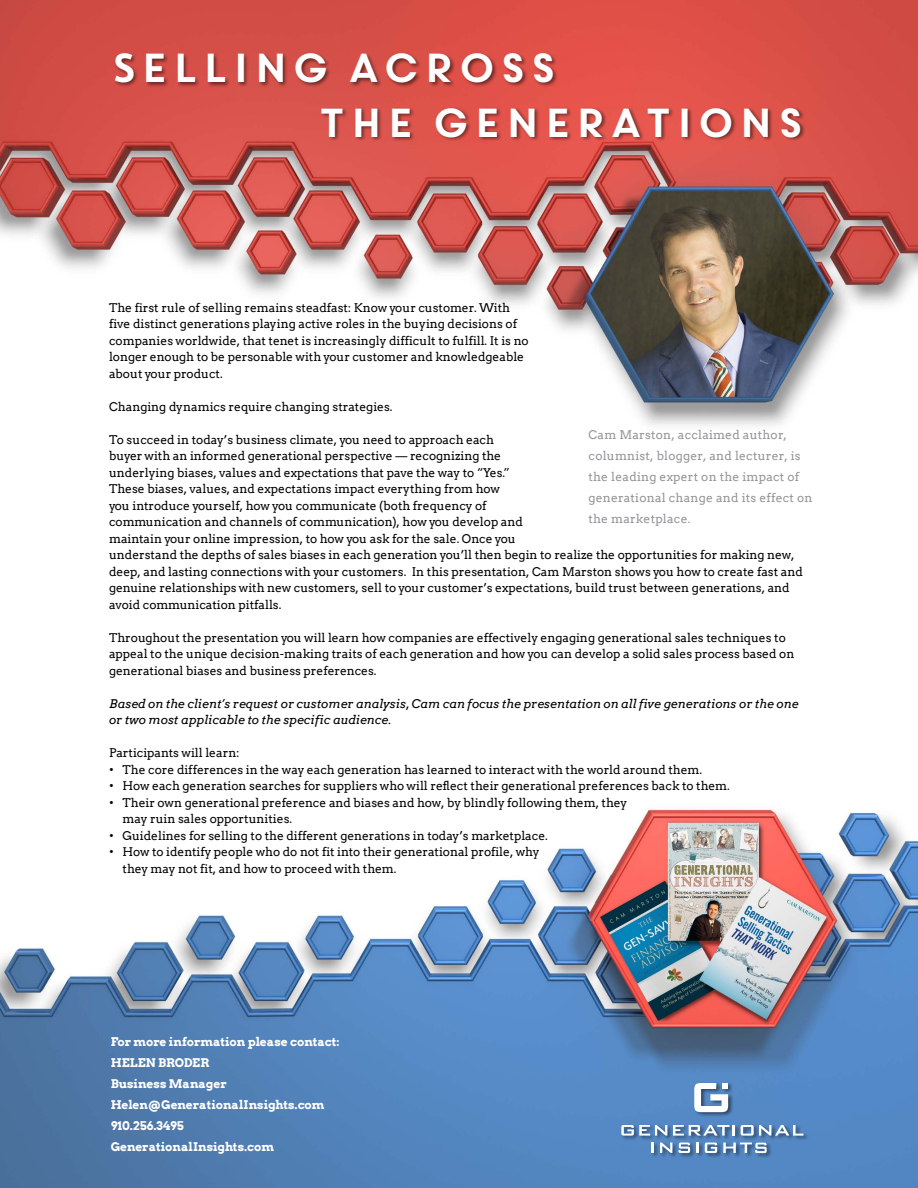
<style>
.page{position:relative;width:918px;height:1188px;background:#fff}
.page>*{position:absolute;margin:0;border:0;box-sizing:border-box;transform-origin:0 0}
.t1{font:40.5px "Core Circus";color:#fff}
.t2{font:12px/16.5px "Arvo";color:#000}
.t3{font:italic 12px/16.5px "Arvo";color:#000}
.t4{font:12px/21px "Arvo";letter-spacing:.02em;color:#939598}
.t5{font:700 12px/21px "Arvo";color:#fff}
</style>
<div class="page">
<img style="left:0;top:0;width:918px;height:426px">
<img style="left:0;top:809px;width:918px;height:379px">
<div style="left:321px;top:107px;width:486px;height:35px;background:#000;opacity:.5"></div>
<div style="left:114px;top:53px;width:445px;height:35px;background:#000;opacity:.5"></div>
<div style="left:620px;top:1082px;width:189px;height:77px;background:#000;opacity:.5"></div>
<svg style="left:651px;top:1143px;width:3px;height:10px"></svg>
<svg style="left:660px;top:1143px;width:12px;height:10px"></svg>
<svg style="left:678px;top:1143px;width:12px;height:10px"></svg>
<svg style="left:696px;top:1143px;width:3px;height:10px"></svg>
<svg style="left:705px;top:1143px;width:12px;height:10px"></svg>
<svg style="left:723px;top:1143px;width:44px;height:10px"></svg>
<svg style="left:694px;top:1083px;width:34px;height:29px"></svg>
<svg style="left:621px;top:1125px;width:46px;height:11px"></svg>
<svg style="left:673px;top:1125px;width:62px;height:11px"></svg>
<svg style="left:741px;top:1125px;width:62px;height:11px"></svg>
<h1 class="t1" style="left:109px;top:41px;width:451px">SELLING ACROSS</h1>
<h1 class="t1" style="left:316px;top:95px;width:491px">THE GENERATIONS</h1>
<p class="t2" style="left:109px;top:299px;width:421px">The first rule of selling remains steadfast: Know your customer. With five distinct generations playing active roles in the buying decisions of companies worldwide, that tenet is increasingly difficult to fulfill. It is no longer enough to be personable with your customer and knowledgeable about your product.</p>
<p class="t2" style="left:109px;top:398px;width:285px">Changing dynamics require changing strategies.</p>
<p class="t2" style="left:109px;top:431px;width:695px">To succeed in today’s business climate, you need to approach each<br>buyer with an informed generational perspective — recognizing the<br>underlying biases, values and expectations that pave the way to “Yes.”<br>These biases, values, and expectations impact everything from how<br>you introduce yourself, how you communicate (both frequency of<br>communication and channels of communication), how you develop and<br>maintain your online impression, to how you ask for the sale. Once you<br>understand the depths of sales biases in each generation you’ll then begin to realize the opportunities for making new, deep, and lasting connections with your customers. In this presentation, Cam Marston shows you how to create fast and genuine relationships with new customers, sell to your customer’s expectations, build trust between generations, and avoid communication pitfalls.</p>
<p class="t2" style="left:109px;top:629px;width:687px">Throughout the presentation you will learn how companies are effectively engaging generational sales techniques to appeal to the unique decision-making traits of each generation and how you can develop a solid sales process based on generational biases and business preferences.</p>
<p class="t3" style="left:109px;top:695px;width:691px">Based on the client’s request or customer analysis, Cam can focus the presentation on all five generations or the one or two most applicable to the specific audience.</p>
<p class="t2" style="left:109px;top:745px;width:132px">Participants will learn:</p>
<p class="t2" style="left:109px;top:761px;width:595px">• The core differences in the way each generation has learned to interact with the world around them.</p>
<p class="t2" style="left:109px;top:778px;width:622px">• How each generation searches for suppliers who will reflect their generational preferences back to them.</p>
<p class="t2" style="left:123px;top:794px;width:506px;text-indent:-14px">• Their own generational preference and biases and how, by blindly following them, they may ruin sales opportunities.</p>
<p class="t2" style="left:109px;top:827px;width:440px">• Guidelines for selling to the different generations in today’s marketplace.</p>
<p class="t2" style="left:123px;top:844px;width:419px;text-indent:-14px">• How to identify people who do not fit into their generational profile, why they may not fit, and how to proceed with them.</p>
<p class="t4" style="left:589px;top:424px;width:225px">Cam Marston, acclaimed author, columnist, blogger, and lecturer, is the leading expert on the impact of generational change and its effect on the marketplace.</p>
<p class="t5" style="left:111px;top:1031px;width:230px">For more information please contact:<br>HELEN BRODER<br>Business Manager<br>Helen@GenerationalInsights.com<br>910.256.3495<br>GenerationalInsights.com</p>
</div>
